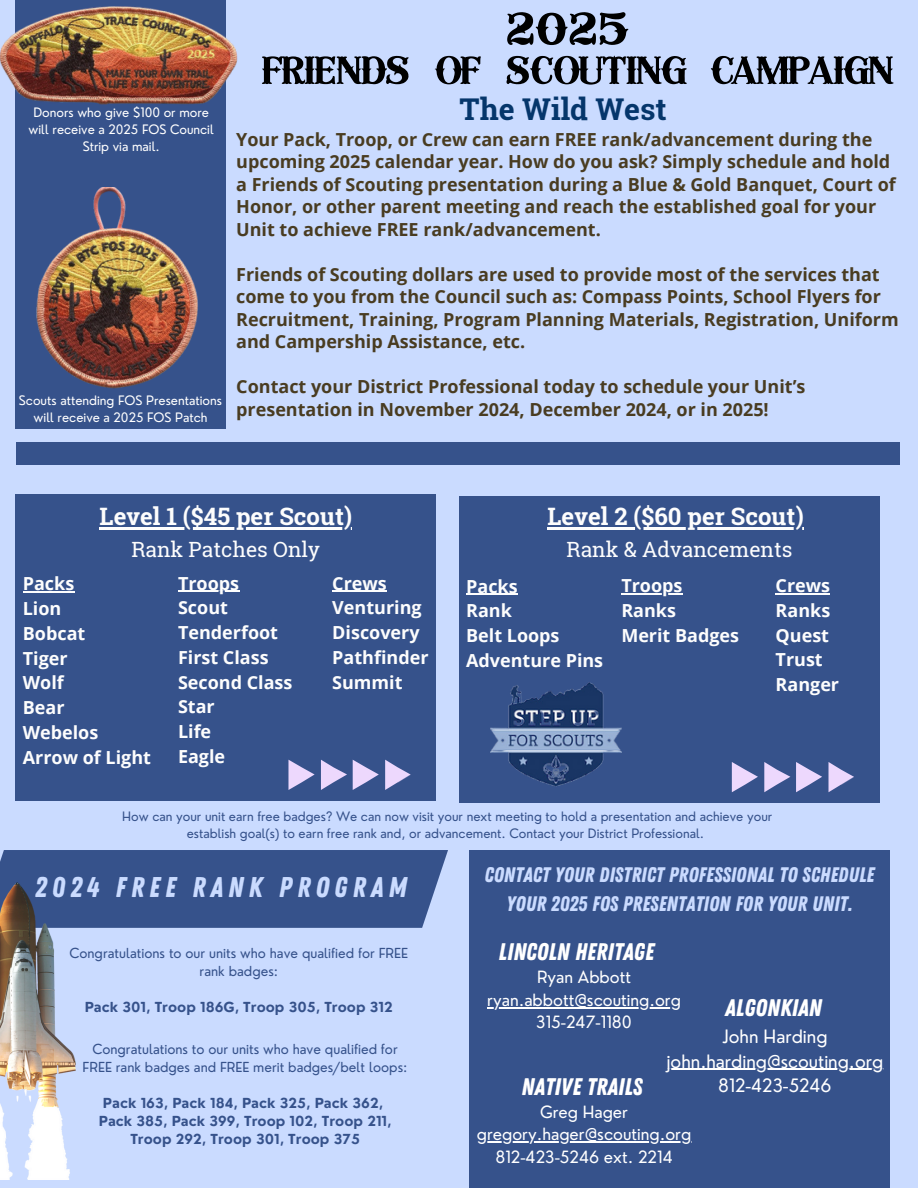
<style>
.page{position:relative;width:918px;height:1188px;background:#cadbff}
.page>*{position:absolute;margin:0;border:0;box-sizing:border-box;transform-origin:0 0}
.t1{font:79.05px "TS Country NP";letter-spacing:-.05em;color:#000}
.t2{font:700 30px "Roboto Slab";color:#05366b}
.t3{font:28.5px "Zing Rust Base";letter-spacing:.175em;color:#cadbff}
.t4{font:700 24px "Roboto Slab";color:#fdfdfd}
.t5{font:24px "Zing Rust Base";color:#fff}
.t6{font:21px/29.2px "Zing Rust Base";color:#cadbff;text-align:center}
.t7{font:21px "Roboto Slab";color:#fdfdfd}
.t8{font:700 18px/22.5px "Open Sans";color:#493c21}
.t9{font:700 18px "Open Sans";color:#fdfdfd}
.t10{font:18px "Nourd";color:#fff}
.t11{font:16.5px "Nourd";color:#fff}
.t12{font:13.5px/18px "Nourd";color:#36528b;text-align:center}
.t13{font:700 13.5px "Nourd";color:#36528b}
.t14{font:12.75px/17px "Nourd";color:#36528b;text-align:center}
.t15{font:12.75px/17px "Nourd";color:#fff;text-align:center}
</style>
<div class="page">
<div style="left:16px;top:0;width:210px;height:429px;background:#36528b"></div>
<div style="left:16px;top:442px;width:883px;height:22px;background:#36528b"></div>
<div style="left:469px;top:850px;width:421px;height:338px;background:#36528b"></div>
<img style="left:0;top:0;width:238px;height:112px">
<img style="left:36px;top:187px;width:162px;height:202px">
<div style="left:0;top:850px;width:448px;height:78px;background:#36528b"></div>
<hr style="left:667px;top:1069px;width:217px;height:1px;background:#fff">
<hr style="left:487px;top:1007px;width:194px;height:1px;background:#fff">
<hr style="left:477px;top:1142px;width:214px;height:1px;background:#fff">
<img style="left:0;top:882px;width:75px;height:297px">
<div style="left:16px;top:494px;width:420px;height:307px;background:#36528b"></div>
<hr style="left:178px;top:591px;width:61px;height:1px;background:#fdfdfd">
<svg style="left:288px;top:760px;width:123px;height:30px"></svg>
<hr style="left:100px;top:527px;width:252px;height:2px;background:#fdfdfd">
<hr style="left:23px;top:591px;width:51px;height:2px;background:#fdfdfd">
<hr style="left:332px;top:591px;width:55px;height:1px;background:#fdfdfd">
<div style="left:459px;top:496px;width:420px;height:307px;background:#36528b"></div>
<img style="left:491px;top:683px;width:130px;height:103px">
<hr style="left:621px;top:593px;width:62px;height:1px;background:#fdfdfd">
<svg style="left:732px;top:762px;width:122px;height:30px"></svg>
<hr style="left:548px;top:527px;width:256px;height:2px;background:#fdfdfd">
<hr style="left:466px;top:594px;width:52px;height:1px;background:#fdfdfd">
<hr style="left:776px;top:593px;width:54px;height:1px;background:#fdfdfd">
<p class="t15" style="left:29px;top:104px;width:187px">Donors who give $100 or more will receive a 2025 FOS Council<br>Strip via mail.</p>
<p class="t15" style="left:19px;top:392px;width:205px">Scouts attending FOS Presentations will receive a 2025 FOS Patch</p>
<p class="t1" style="left:500px;top:-14px;width:128px">2025</p>
<p class="t1" style="left:259px;top:25px;width:637px">friends of scouting campaign</p>
<p class="t2" style="left:460px;top:88px;width:209px">The Wild West</p>
<p class="t8" style="left:236px;top:128px;width:661px">Your Pack, Troop, or Crew can earn FREE rank/advancement during the upcoming 2025 calendar year. How do you ask? Simply schedule and hold a Friends of Scouting presentation during a Blue &amp; Gold Banquet, Court of Honor, or other parent meeting and reach the established goal for your Unit to achieve FREE rank/advancement.</p>
<p class="t8" style="left:236px;top:263px;width:664px">Friends of Scouting dollars are used to provide most of the services that come to you from the Council such as: Compass Points, School Flyers for Recruitment, Training, Program Planning Materials, Registration, Uniform and Campership Assistance, etc.</p>
<h4 class="t8" style="left:236px;top:375px;width:571px">Contact your District Professional today to schedule your Unit’s presentation in November 2024, December 2024, or in 2025!</h4>
<p class="t4" style="left:100px;top:500px;width:254px">Level 1 ($45 per Scout)</p>
<h2 class="t7" style="left:131px;top:535px;width:190px">Rank Patches Only</h2>
<p class="t9" style="left:23px;top:571px;width:53px">Packs</p>
<p class="t9" style="left:23px;top:596px;width:40px">Lion</p>
<p class="t9" style="left:23px;top:621px;width:64px">Bobcat</p>
<p class="t9" style="left:23px;top:645px;width:46px">Tiger</p>
<p class="t9" style="left:23px;top:670px;width:42px">Wolf</p>
<p class="t9" style="left:23px;top:695px;width:43px">Bear</p>
<p class="t9" style="left:23px;top:720px;width:77px">Webelos</p>
<p class="t9" style="left:23px;top:744px;width:130px">Arrow of Light</p>
<p class="t9" style="left:178px;top:571px;width:63px">Troops</p>
<p class="t9" style="left:178px;top:595px;width:51px">Scout</p>
<p class="t9" style="left:178px;top:620px;width:102px">Tenderfoot</p>
<p class="t9" style="left:178px;top:645px;width:92px">First Class</p>
<h4 class="t9" style="left:178px;top:670px;width:116px">Second Class</h4>
<h6 class="t9" style="left:178px;top:694px;width:38px">Star</h6>
<p class="t9" style="left:178px;top:719px;width:35px">Life</p>
<p class="t9" style="left:178px;top:744px;width:49px">Eagle</p>
<p class="t9" style="left:332px;top:571px;width:56px">Crews</p>
<p class="t9" style="left:332px;top:595px;width:91px">Venturing</p>
<h4 class="t9" style="left:332px;top:620px;width:89px">Discovery</h4>
<p class="t9" style="left:332px;top:645px;width:98px">Pathfinder</p>
<p class="t9" style="left:332px;top:670px;width:72px">Summit</p>
<p class="t4" style="left:548px;top:500px;width:258px">Level 2 ($60 per Scout)</p>
<h5 class="t7" style="left:567px;top:535px;width:228px">Rank &amp; Advancements</h5>
<p class="t9" style="left:466px;top:573px;width:53px">Packs</p>
<h6 class="t9" style="left:466px;top:598px;width:47px">Rank</h6>
<h5 class="t9" style="left:466px;top:623px;width:95px">Belt Loops</h5>
<p class="t9" style="left:466px;top:648px;width:139px">Adventure Pins</p>
<p class="t9" style="left:621px;top:573px;width:63px">Troops</p>
<p class="t9" style="left:621px;top:598px;width:56px">Ranks</p>
<p class="t9" style="left:621px;top:622px;width:119px">Merit Badges</p>
<p class="t9" style="left:776px;top:573px;width:56px">Crews</p>
<p class="t9" style="left:776px;top:598px;width:56px">Ranks</p>
<p class="t9" style="left:776px;top:622px;width:55px">Quest</p>
<p class="t9" style="left:776px;top:647px;width:49px">Trust</p>
<p class="t9" style="left:776px;top:672px;width:65px">Ranger</p>
<p class="t14" style="left:122px;top:808px;width:652px">How can your unit earn free badges? We can now visit your next meeting to hold a presentation and achieve your establish goal(s) to earn free rank and, or advancement. Contact your District Professional.</p>
<p class="t3" style="left:35px;top:871px;width:373px">2024 FREE RANK PROGRAM</p>
<h1 class="t6" style="left:485px;top:860px;width:391px">CONTACT YOUR DISTRICT PROFESSIONAL TO SCHEDULE<br>YOUR 2025 FOS PRESENTATION FOR YOUR UNIT.</h1>
<h1 class="t5" style="left:499px;top:938px;width:157px">LINCOLN HERITAGE</h1>
<p class="t12" style="left:69px;top:944px;width:340px">Congratulations to our units who have qualified for FREE rank badges:</p>
<p class="t13" style="left:85px;top:999px;width:310px">Pack 301, Troop 186G, Troop 305, Troop 312</p>
<p class="t12" style="left:83px;top:1040px;width:326px">Congratulations to our units who have qualified for<br>FREE rank badges and FREE merit badges/belt loops:</p>
<p class="t13" style="left:103px;top:1095px;width:282px">Pack 163, Pack 184, Pack 325, Pack 362,</p>
<p class="t13" style="left:99px;top:1113px;width:294px">Pack 385, Pack 399, Troop 102, Troop 211,</p>
<p class="t13" style="left:130px;top:1131px;width:231px">Troop 292, Troop 301, Troop 375</p>
<p class="t11" style="left:537px;top:967px;width:95px">Ryan Abbott</p>
<p class="t11" style="left:487px;top:989px;width:195px">ryan.abbott@scouting.org</p>
<p class="t11" style="left:536px;top:1012px;width:97px">315-247-1180</p>
<p class="t5" style="left:725px;top:994px;width:98px">ALGONKIAN</p>
<h3 class="t10" style="left:722px;top:1025px;width:107px">John Harding</h3>
<p class="t10" style="left:667px;top:1050px;width:218px">john.harding@scouting.org</p>
<p class="t10" style="left:718px;top:1074px;width:115px">812-423-5246</p>
<h6 class="t5" style="left:522px;top:1073px;width:122px">NATIVE TRAILS</h6>
<p class="t11" style="left:540px;top:1101px;width:90px">Greg Hager</p>
<p class="t11" style="left:477px;top:1124px;width:216px">gregory.hager@scouting.org</p>
<p class="t11" style="left:495px;top:1146px;width:179px">812-423-5246 ext. 2214</p>
</div>
